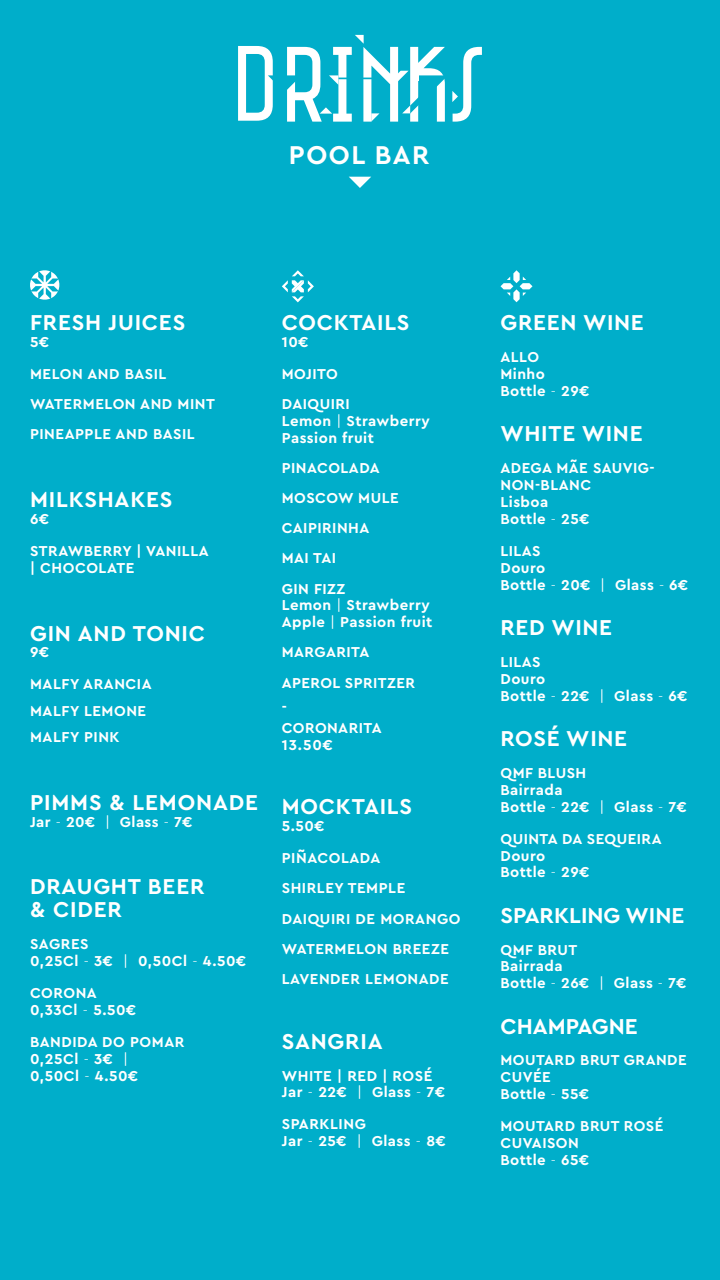
<style>
.page{position:relative;width:720px;height:1280px;background:#00aeca}
.page>*{position:absolute;margin:0;border:0;box-sizing:border-box;transform-origin:0 0}
.t1{font:700 26.95px "Cera Pro";letter-spacing:.055em;color:#fff}
.t2{font:700 22.55px/22.6px "Cera Pro";letter-spacing:.035em;color:#fff}
.t3{font:700 22.55px "Cera Pro";color:#fff}
.t4{font:700 15.05px/16.9px "Cera Pro";letter-spacing:.03em;color:#fff}
.s1{font-weight:300}
.s2{font-weight:400}
</style>
<div class="page">
<svg style="left:30px;top:270px;width:30px;height:30px"></svg>
<svg style="left:501px;top:270px;width:32px;height:32px"></svg>
<svg style="left:282px;top:270px;width:32px;height:32px"></svg>
<svg style="left:349px;top:177px;width:22px;height:11px"></svg>
<svg style="left:238px;top:35px;width:244px;height:87px"></svg>
<h1 class="t1" style="left:289px;top:137px;width:142px">POOL BAR</h1>
<h2 class="t2" style="left:30px;top:311px;width:157px">FRESH JUICES</h2>
<p class="t4" style="left:30px;top:326px;width:138px;line-height:31.9px">5€<br>MELON AND BASIL</p>
<p class="t4" style="left:30px;top:389px;width:186px;line-height:30.1px">WATERMELON AND MINT<br>PINEAPPLE AND BASIL</p>
<h2 class="t2" style="left:30px;top:487px;width:144px">MILKSHAKES</h2>
<p class="t4" style="left:30px;top:502px;width:180px;line-height:31.9px">6€<br>STRAWBERRY | VANILLA</p>
<p class="t4" style="left:30px;top:559px;width:106px">| CHOCOLATE</p>
<h2 class="t2" style="left:30px;top:621px;width:177px">GIN AND TONIC</h2>
<p class="t4" style="left:30px;top:636px;width:123px;line-height:31.9px">9€<br>MALFY ARANCIA</p>
<p class="t4" style="left:30px;top:697px;width:118px;line-height:26.3px">MALFY LEMONE<br>MALFY PINK</p>
<h2 class="t2" style="left:30px;top:790px;width:229px">PIMMS &amp; LEMONADE</h2>
<p class="t4" style="left:30px;top:813px;width:164px">Jar <span class="s1">-</span> 20€ <span class="s2">|</span> Glass <span class="s1">-</span> 7€</p>
<h2 class="t2" style="left:30px;top:875px;width:176px">DRAUGHT BEER &amp; CIDER</h2>
<p class="t4" style="left:30px;top:935px;width:218px">SAGRES<br>0,25Cl <span class="s1">-</span> 3€ <span class="s2">|</span> 0,50Cl <span class="s1">-</span> 4.50€</p>
<p class="t4" style="left:30px;top:984px;width:108px">CORONA<br>0,33Cl <span class="s1">-</span> 5.50€</p>
<p class="t4" style="left:30px;top:1033px;width:156px">BANDIDA DO POMAR<br>0,25Cl <span class="s1">-</span> 3€ <span class="s2">|<br></span>0,50Cl <span class="s1">-</span> 4.50€</p>
<h2 class="t2" style="left:282px;top:311px;width:129px">COCKTAILS</h2>
<p class="t4" style="left:282px;top:326px;width:58px;line-height:31.9px">10€<br>MOJITO</p>
<p class="t4" style="left:282px;top:395px;width:149px">DAIQUIRI<br>Lemon <span class="s2">|</span> Strawberry<br>Passion fruit</p>
<p class="t4" style="left:282px;top:452px;width:118px;line-height:30.1px">PINACOLADA<br>MOSCOW MULE<br>CAIPIRINHA<br>MAI TAI<br>GIN FIZZ</p>
<p class="t4" style="left:282px;top:596px;width:152px">Lemon <span class="s2">|</span> Strawberry<br>Apple <span class="s2">|</span> Passion fruit</p>
<p class="t4" style="left:282px;top:637px;width:135px;line-height:30.1px">MARGARITA<br>APEROL SPRITZER</p>
<p class="t4" style="left:282px;top:696px;width:101px;line-height:20.7px">-<br>CORONARITA</p>
<p class="t4" style="left:282px;top:735px;width:53px">13.50€</p>
<h2 class="t2" style="left:282px;top:795px;width:132px">MOCKTAILS</h2>
<p class="t4" style="left:282px;top:810px;width:100px;line-height:31.9px">5.50€<br>PIÑACOLADA</p>
<p class="t4" style="left:282px;top:873px;width:180px;line-height:30.1px">SHIRLEY TEMPLE<br>DAIQUIRI DE MORANGO<br>WATERMELON BREEZE<br>LAVENDER LEMONADE</p>
<h2 class="t2" style="left:282px;top:1029px;width:102px">SANGRIA</h2>
<p class="t4" style="left:282px;top:1066px;width:165px">WHITE | RED | ROSÉ<br>Jar <span class="s1">-</span> 22€ <span class="s2">|</span> Glass <span class="s1">-</span> 7€</p>
<p class="t4" style="left:282px;top:1115px;width:166px">SPARKLING<br>Jar <span class="s1">-</span> 25€ <span class="s2">|</span> Glass <span class="s1">-</span> 8€</p>
<h2 class="t2" style="left:501px;top:311px;width:145px">GREEN WINE</h2>
<p class="t4" style="left:501px;top:348px;width:90px">ALLO<br>Minho<br>Bottle <span class="s1">-</span> 29€</p>
<h2 class="t2" style="left:501px;top:421px;width:144px">WHITE WINE</h2>
<p class="t4" style="left:501px;top:459px;width:156px">ADEGA MÃE SAUVIG-<br>NON-BLANC<br>Lisboa<br>Bottle <span class="s1">-</span> 25€</p>
<p class="t4" style="left:501px;top:542px;width:189px">LILAS<br>Douro<br>Bottle <span class="s1">-</span> 20€ <span class="s2">|</span> Glass <span class="s1">-</span> 6€</p>
<h2 class="t2" style="left:501px;top:615px;width:113px">RED WINE</h2>
<p class="t4" style="left:501px;top:653px;width:189px">LILAS<br>Douro<br>Bottle <span class="s1">-</span> 22€ <span class="s2">|</span> Glass <span class="s1">-</span> 6€</p>
<h2 class="t2" style="left:501px;top:726px;width:128px">ROSÉ WINE</h2>
<p class="t4" style="left:501px;top:764px;width:188px">QMF BLUSH<br>Bairrada<br>Bottle <span class="s1">-</span> 22€ <span class="s2">|</span> Glass <span class="s1">-</span> 7€</p>
<p class="t4" style="left:501px;top:829px;width:163px">QUINTA DA SEQUEIRA<br>Douro<br>Bottle <span class="s1">-</span> 29€</p>
<h2 class="t3" style="left:501px;top:900px;width:185px">SPARKLING WINE</h2>
<p class="t4" style="left:501px;top:940px;width:188px">QMF BRUT<br>Bairrada<br>Bottle <span class="s1">-</span> 26€ <span class="s2">|</span> Glass <span class="s1">-</span> 7€</p>
<h2 class="t3" style="left:501px;top:1011px;width:139px">CHAMPAGNE</h2>
<p class="t4" style="left:501px;top:1051px;width:188px">MOUTARD BRUT GRANDE<br>CUVÉE<br>Bottle <span class="s1">-</span> 55€</p>
<p class="t4" style="left:501px;top:1117px;width:164px">MOUTARD BRUT ROSÉ<br>CUVAISON<br>Bottle <span class="s1">-</span> 65€</p>
</div>
